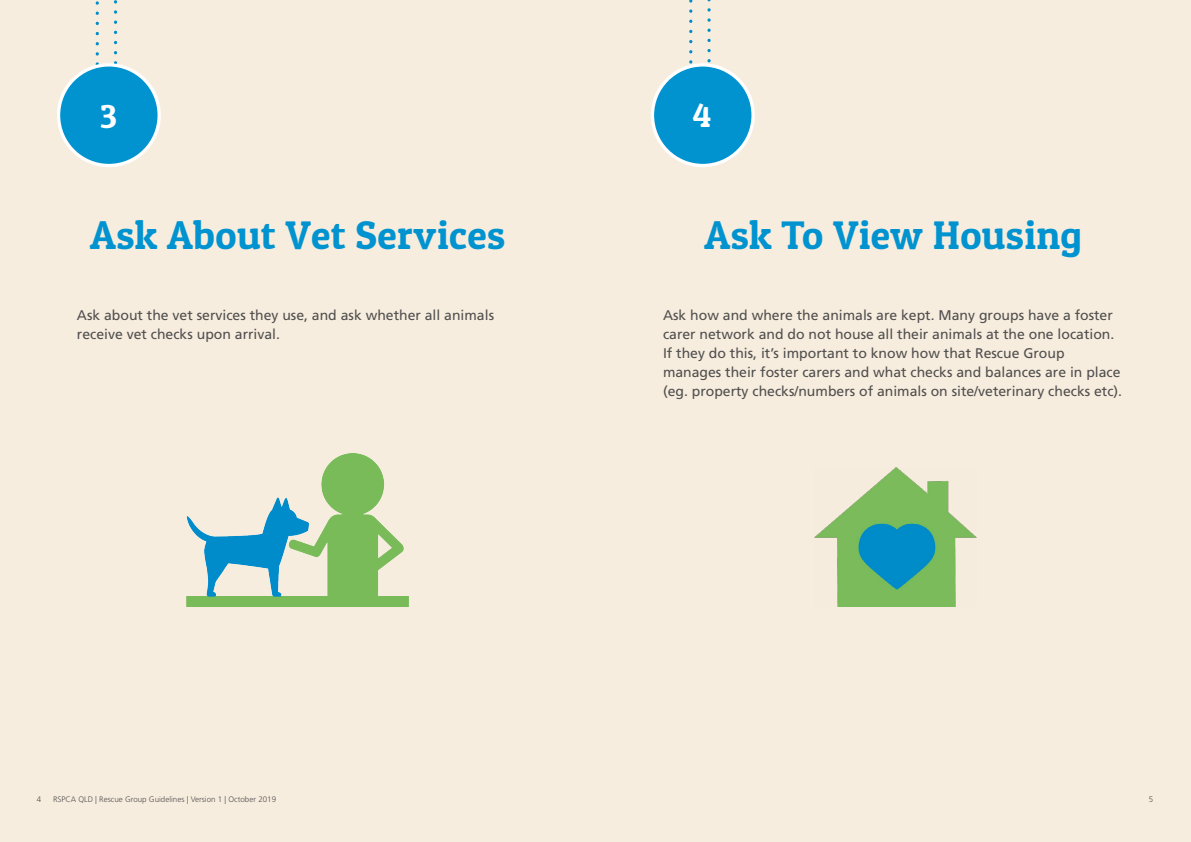
<style>
.page{position:relative;width:1191px;height:842px;background:#f7edde}
.page>*{position:absolute;margin:0;border:0;box-sizing:border-box;transform-origin:0 0}
.t1{font:40px "Patua One";letter-spacing:.01em;color:#0093d0}
.t2{font:33.2px "Patua One";color:#fff}
.t3{font:14px/19px "Frutiger LT Std";color:#504f4f}
.t4{font:300 8px "Frutiger LT Std";color:#504f4f}
</style>
<div class="page">
<img style="left:187px;top:453px;width:221px;height:154px">
<svg style="left:114px;top:0;width:3px;height:63px"></svg>
<svg style="left:96px;top:1px;width:3px;height:64px"></svg>
<div style="left:59px;top:65px;width:100px;height:101px;background:#0093d0;border-radius:50%"></div>
<div style="left:57px;top:63px;width:104px;height:104px;border:3px solid #fff;border-radius:50%"></div>
<img style="left:814px;top:467px;width:162px;height:140px">
<svg style="left:707px;top:0;width:3px;height:61px"></svg>
<svg style="left:689px;top:0;width:3px;height:64px"></svg>
<div style="left:652px;top:65px;width:101px;height:101px;background:#0093d0;border-radius:50%"></div>
<div style="left:651px;top:63px;width:103px;height:104px;border:3px solid #fff;border-radius:50%"></div>
<h2 class="t2" style="left:100px;top:95px;width:19px">3</h2>
<h2 class="t2" style="left:692px;top:95px;width:20px">4</h2>
<h1 class="t1" style="left:90px;top:211px;width:417px">Ask About Vet Services</h1>
<h1 class="t1" style="left:704px;top:211px;width:379px">Ask To View Housing</h1>
<p class="t3" style="left:77px;top:305px;width:419px">Ask about the vet services they use, and ask whether all animals receive vet checks upon arrival.</p>
<p class="t3" style="left:663px;top:305px;width:460px">Ask how and where the animals are kept. Many groups have a foster carer network and do not house all their animals at the one location.<br>If they do this, it’s important to know how that Rescue Group manages their foster carers and what checks and balances are in place (eg. property checks/numbers of animals on site/veterinary checks etc).</p>
<p class="t4" style="left:37px;top:795px;width:6px">4</p>
<p class="t4" style="left:53px;top:795px;width:225px">RSPCA QLD | Rescue Group Guidelines | Version 1 | October 2019</p>
<p class="t4" style="left:1149px;top:795px;width:6px">5</p>
</div>
